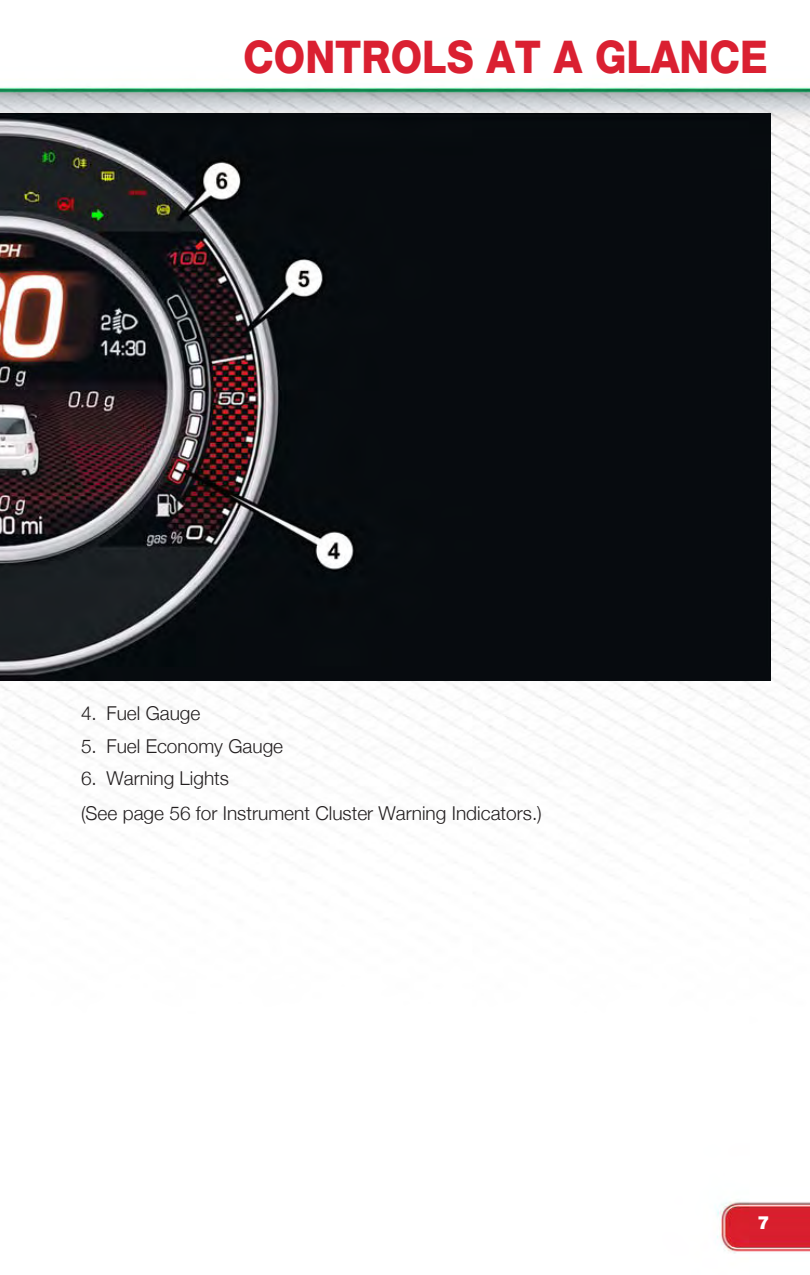
<style>
.page{position:relative;width:810px;height:1275px;background:#fff}
.page>*{position:absolute;margin:0;border:0;box-sizing:border-box;transform-origin:0 0}
.t1{font:45px "ABART Hheavy";color:#da2031;scale:.9 1}
.t2{font:19.12px/34.9px "ABART Hlight";color:#231f20}
.t3{font:18px "ABART Hblack";color:#fff}
</style>
<div class="page">
<img style="left:0;top:86px;width:810px;height:1168px">
<img style="left:0;top:113px;width:771px;height:567px">
<h1 class="t1" style="left:243px;top:30px;width:584px">CONTROLS AT A GLANCE</h1>
<p class="t2" style="left:81px;top:695px;width:121px">4. Fuel Gauge</p>
<p class="t2" style="left:81px;top:728px;width:204px">5. Fuel Economy Gauge</p>
<p class="t2" style="left:81px;top:761px;width:462px">6. Warning Lights<br>(See page 56 for Instrument Cluster Warning Indicators.)</p>
<p class="t3" style="left:758px;top:1211px;width:13px">7</p>
</div>
